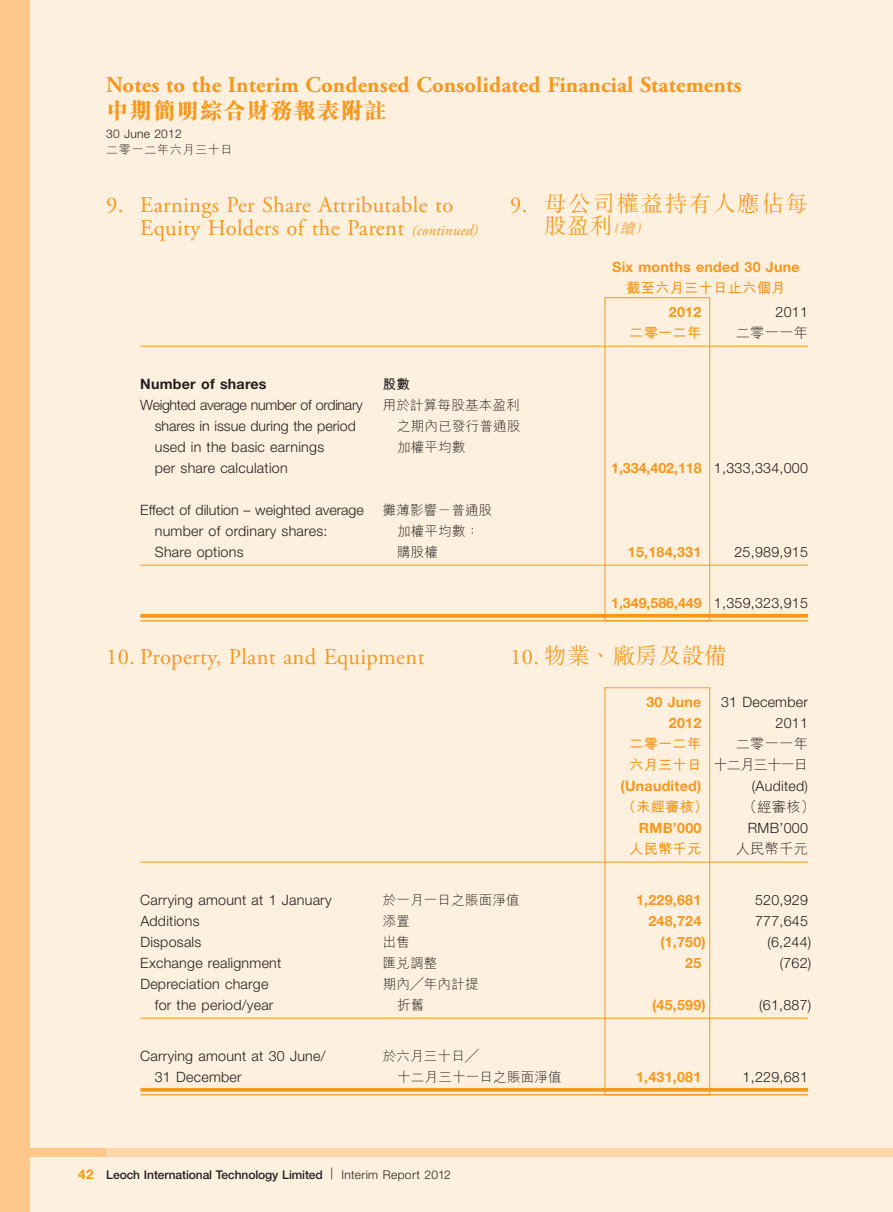
<style>
.page{position:relative;width:893px;height:1212px;background:#fef0de}
.page>*{position:absolute;margin:0;border:0;box-sizing:border-box;transform-origin:0 0}
.t1{font:22.5px/22.5px "Adobe Garamond Pro";letter-spacing:.015em;color:#f7971d}
.t2{font:700 22.5px/27px "Adobe Garamond Pro";letter-spacing:.005em;color:#f7971d}
.t3{font:300 22.5px/22.5px "M Sung HK";letter-spacing:.07em;color:#f7971d}
.t4{font:300 14.25px "Helvetica Neue LT Std";letter-spacing:.015em;color:#231f20}
.t5{font:700 14.25px/21px "Helvetica Neue LT Std";letter-spacing:.015em;color:#f7971d;text-align:center}
.t6{font:300 14.25px "Helvetica Neue LT Std";letter-spacing:-.005em;color:#231f20}
.t7{font:700 14.25px "Helvetica Neue LT Std";letter-spacing:-.005em;color:#f7971d}
.t8{font:300 14.25px "Helvetica Neue LT Std";letter-spacing:-.025em;color:#231f20}
.t9{font:700 14.25px "M Hei HK";letter-spacing:.015em;color:#f7971d}
.t10{font:300 14.25px "M Hei HK";letter-spacing:.015em;color:#231f20}
.t11{font:700 14.25px "Helvetica Neue LT Std";letter-spacing:.015em;color:#231f20}
.t12{font:300 14.25px "M Hei HK";letter-spacing:-.065em;color:#231f20}
.t13{font:300 13.5px "M Hei HK";letter-spacing:.015em;color:#231f20}
.t14{font:700 13.5px "Helvetica Neue LT Std";color:#f7971d}
.t15{font:700 13.5px "M Hei HK";color:#231f20}
.t16{font:500 12px "Helvetica Neue LT Std";letter-spacing:-.01em;color:#231f20}
.t17{font:300 12px/16.5px "Helvetica Neue LT Std";letter-spacing:.015em;color:#231f20}
.s1{font-family:"M Sung HK";font-weight:800}
.s2{font-family:"M Hei HK"}
.s3{font-style:italic;font-size:15px}
.s4{font-family:"Adobe Garamond Pro";font-weight:400}
.s5{font-weight:300;color:#231f20}
.s6{font-weight:700;color:#f7971d}
.s7{font-weight:300}
</style>
<div class="page">
<div style="left:0;top:1148px;width:106px;height:9px;background:#fdc889"></div>
<div style="left:106px;top:1148px;width:787px;height:9px;background:#fdd6a9"></div>
<div style="left:0;top:0;width:30px;height:1212px;background:#fdc889"></div>
<div style="left:605px;top:297px;width:105px;height:324px;border:1px solid #f7971d"></div>
<hr style="left:140px;top:346px;width:668px;height:1px;background:#f7971d">
<hr style="left:140px;top:565px;width:668px;height:1px;background:#f7971d">
<svg style="left:140px;top:614px;width:668px;height:4px;background:#f79e2c"></svg>
<hr style="left:140px;top:620px;width:668px;height:1px;background:#f7971d">
<div style="left:605px;top:687px;width:105px;height:408px;border:1px solid #f7971d"></div>
<hr style="left:140px;top:862px;width:668px;height:1px;background:#f7971d">
<hr style="left:140px;top:1018px;width:668px;height:1px;background:#f7971d">
<svg style="left:140px;top:1088px;width:668px;height:4px;background:#f79e2c"></svg>
<hr style="left:140px;top:1094px;width:668px;height:1px;background:#f7971d">
<p class="t2" style="left:106px;top:72px;width:637px">Notes to the Interim Condensed Consolidated Financial Statements<span class="s1">中期簡明綜合財務報表附註</span></p>
<p class="t17" style="left:106px;top:125px;width:128px">30 June 2012<br><span class="s2">二零一二年六月三十日</span></p>
<p class="t1" style="left:140px;top:195px;width:339px;text-indent:-34px">9. Earnings Per Share Attributable to<br>Equity Holders of the Parent <span class="s3">(continued)</span></p>
<p class="t3" style="left:544px;top:191px;width:265px;text-indent:-34px"><span class="s4">9.</span> 母公司權益持有人應佔每股盈利<span class="s3">（續）</span></p>
<p class="t5" style="left:612px;top:256px;width:189px">Six months ended 30 June<span class="s2">截至六月三十日止六個月</span></p>
<p class="t5" style="left:669px;top:301px;width:34px">2012</p>
<p class="t4" style="left:775px;top:303px;width:34px">2011</p>
<p class="t9" style="left:629px;top:322px;width:74px">二零一二年</p>
<p class="t10" style="left:736px;top:323px;width:74px">二零一一年</p>
<p class="t11" style="left:140px;top:375px;width:128px">Number of shares</p>
<p class="t15" style="left:383px;top:374px;width:29px">股數</p>
<p class="t8" style="left:140px;top:396px;width:224px">Weighted average number of ordinary</p>
<p class="t13" style="left:383px;top:395px;width:139px">用於計算每股基本盈利</p>
<p class="t6" style="left:155px;top:417px;width:203px">shares in issue during the period</p>
<p class="t13" style="left:397px;top:416px;width:125px">之期內已發行普通股</p>
<p class="t4" style="left:155px;top:438px;width:171px">used in the basic earnings</p>
<p class="t13" style="left:397px;top:437px;width:70px">加權平均數</p>
<p class="t4" style="left:155px;top:459px;width:134px">per share calculation</p>
<p class="t7" style="left:611px;top:459px;width:198px">1,334,402,118 <span class="s5">1,333,334,000</span></p>
<p class="t6" style="left:140px;top:501px;width:225px">Effect of dilution – weighted average</p>
<p class="t13" style="left:383px;top:500px;width:111px">攤薄影響－普通股</p>
<p class="t4" style="left:155px;top:522px;width:174px">number of ordinary shares:</p>
<p class="t13" style="left:397px;top:521px;width:84px">加權平均數：</p>
<p class="t4" style="left:155px;top:543px;width:90px">Share options</p>
<p class="t13" style="left:397px;top:542px;width:42px">購股權</p>
<p class="t5" style="left:628px;top:541px;width:75px">15,184,331</p>
<p class="t4" style="left:734px;top:543px;width:75px">25,989,915</p>
<p class="t7" style="left:611px;top:594px;width:198px">1,349,586,449 <span class="s5">1,359,323,915</span></p>
<p class="t1" style="left:106px;top:647px;width:320px">10. Property, Plant and Equipment</p>
<p class="t3" style="left:510px;top:643px;width:218px"><span class="s4">10.</span> 物業、廠房及設備</p>
<p class="t5" style="left:646px;top:691px;width:57px">30 June</p>
<p class="t4" style="left:721px;top:693px;width:88px">31 December</p>
<p class="t5" style="left:669px;top:712px;width:34px">2012</p>
<p class="t4" style="left:775px;top:714px;width:34px">2011</p>
<p class="t9" style="left:629px;top:733px;width:74px">二零一二年</p>
<p class="t10" style="left:736px;top:734px;width:74px">二零一一年</p>
<p class="t12" style="left:629px;top:755px;width:180px"><span class="s6">六月三十日</span> 十二月三十一日</p>
<p class="t5" style="left:621px;top:775px;width:82px">(Unaudited)</p>
<p class="t4" style="left:752px;top:777px;width:58px">(Audited)</p>
<p class="t9" style="left:622px;top:796px;width:88px">（未經審核）</p>
<p class="t10" style="left:743px;top:797px;width:74px">（經審核）</p>
<p class="t5" style="left:639px;top:817px;width:64px">RMB’000</p>
<p class="t4" style="left:748px;top:819px;width:62px">RMB’000</p>
<p class="t9" style="left:629px;top:838px;width:74px">人民幣千元</p>
<p class="t10" style="left:736px;top:839px;width:74px">人民幣千元</p>
<p class="t4" style="left:140px;top:891px;width:193px">Carrying amount at 1 January</p>
<p class="t13" style="left:383px;top:890px;width:139px">於一月一日之賬面淨值</p>
<p class="t5" style="left:636px;top:889px;width:67px">1,229,681</p>
<p class="t4" style="left:755px;top:891px;width:54px">520,929</p>
<p class="t4" style="left:140px;top:912px;width:61px">Additions</p>
<p class="t13" style="left:383px;top:911px;width:29px">添置</p>
<p class="t5" style="left:648px;top:910px;width:54px">248,724</p>
<p class="t4" style="left:755px;top:912px;width:54px">777,645</p>
<p class="t4" style="left:140px;top:933px;width:63px">Disposals</p>
<p class="t13" style="left:383px;top:932px;width:29px">出售</p>
<p class="t5" style="left:660px;top:931px;width:47px">(1,750)</p>
<p class="t4" style="left:767px;top:933px;width:45px">(6,244)</p>
<p class="t4" style="left:140px;top:954px;width:143px">Exchange realignment</p>
<p class="t13" style="left:383px;top:953px;width:56px">匯兌調整</p>
<p class="t5" style="left:685px;top:952px;width:18px">25</p>
<p class="t4" style="left:780px;top:954px;width:33px">(762)</p>
<p class="t4" style="left:140px;top:975px;width:130px">Depreciation charge</p>
<p class="t13" style="left:383px;top:974px;width:97px">期內╱年內計提</p>
<p class="t4" style="left:155px;top:996px;width:120px">for the period/year</p>
<p class="t13" style="left:397px;top:995px;width:29px">折舊</p>
<p class="t5" style="left:652px;top:994px;width:55px">(45,599)</p>
<p class="t4" style="left:759px;top:996px;width:54px">(61,887)</p>
<p class="t4" style="left:140px;top:1047px;width:187px">Carrying amount at 30 June/</p>
<p class="t13" style="left:383px;top:1046px;width:97px">於六月三十日╱</p>
<p class="t4" style="left:155px;top:1068px;width:88px">31 December</p>
<p class="t13" style="left:397px;top:1067px;width:166px">十二月三十一日之賬面淨值</p>
<p class="t5" style="left:636px;top:1066px;width:67px">1,431,081</p>
<p class="t4" style="left:743px;top:1068px;width:67px">1,229,681</p>
<p class="t14" style="left:78px;top:1166px;width:17px">42</p>
<p class="t16" style="left:106px;top:1167px;width:346px">Leoch International Technology Limited <span class="s7">| Interim Report 2012</span></p>
</div>
